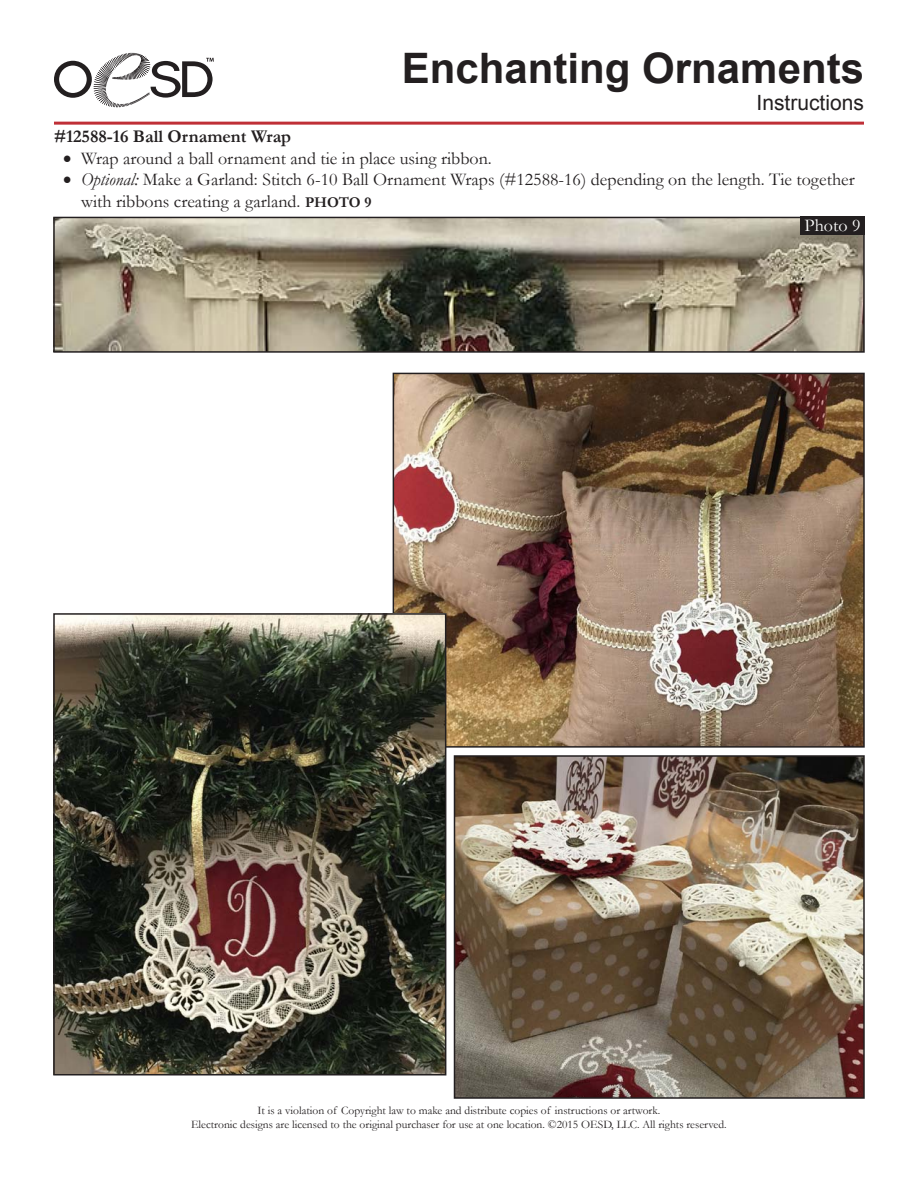
<style>
.page{position:relative;width:918px;height:1188px;background:#fff}
.page>*{position:absolute;margin:0;border:0;box-sizing:border-box;transform-origin:0 0}
.t1{font:700 42px "Arial";color:#231f20}
.t2{font:21px "Arial";color:#231f20}
.List_Paragraph{font:18px/21.6px "Garamond";color:#231f20}
.t3{font:700 18px "Garamond";color:#231f20}
.t4{font:18px "Garamond";color:#fff}
.t5{font:11.55px/13.8px "Garamond";color:#231f20;text-align:center}
.s1{font-style:italic}
.s2{font-weight:700;font-size:15px}
</style>
<div class="page">
<svg style="left:54px;top:53px;width:160px;height:54px"></svg>
<hr style="left:54px;top:122px;width:810px;height:3px;background:#bf2f37">
<img style="left:396px;top:376px;width:466px;height:369px">
<div style="left:393px;top:373px;width:472px;height:375px;border:2px solid #231f20"></div>
<img style="left:56px;top:616px;width:387px;height:457px">
<div style="left:53px;top:613px;width:393px;height:463px;border:2px solid #231f20"></div>
<img style="left:457px;top:758px;width:405px;height:338px">
<div style="left:454px;top:755px;width:411px;height:344px;border:2px solid #231f20"></div>
<img style="left:56px;top:220px;width:806px;height:130px">
<div style="left:53px;top:217px;width:812px;height:136px;border:2px solid #231f20"></div>
<div style="left:800px;top:217px;width:65px;height:18px;background:#231f20"></div>
<h1 class="t1" style="left:402px;top:40px;width:464px">Enchanting Ornaments</h1>
<h2 class="t2" style="left:757px;top:89px;width:109px">Instructions</h2>
<p class="t3" style="left:54px;top:124px;width:239px">#12588-16 Ball Ornament Wrap</p>
<p class="List_Paragraph" style="left:63px;top:147px;width:430px">• Wrap around a ball ornament and tie in place using ribbon.</p>
<p class="List_Paragraph" style="left:81px;top:169px;width:775px;text-indent:-18px">• <span class="s1">Optional:</span> Make a Garland: Stitch 6-10 Ball Ornament Wraps (#12588-16) depending on the length. Tie together with ribbons creating a garland. <span class="s2">PHOTO 9</span></p>
<p class="t4" style="left:805px;top:214px;width:57px">Photo 9</p>
<p class="t5" style="left:191px;top:1103px;width:537px">It is a violation of Copyright law to make and distribute copies of instructions or artwork.<br>Electronic designs are licensed to the original purchaser for use at one location. ©2015 OESD, LLC. All rights reserved.</p>
</div>
